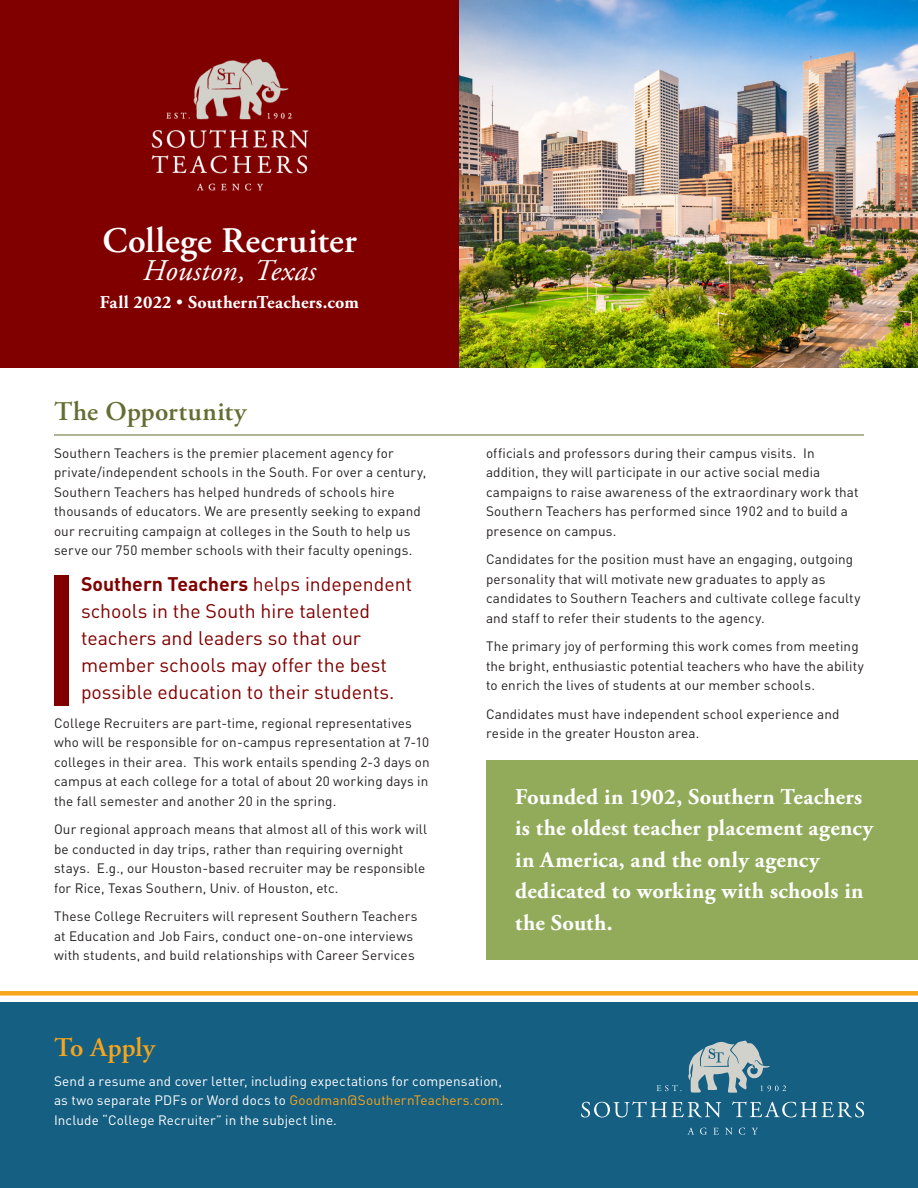
<style>
.page{position:relative;width:918px;height:1188px;background:#fff}
.page>*{position:absolute;margin:0;border:0;box-sizing:border-box;transform-origin:0 0}
.t1{font:600 36px "Adobe Garamond Pro";letter-spacing:.01em;color:#fff}
.t2{font:italic 30px "Adobe Garamond Pro";letter-spacing:.01em;color:#fff}
.Header_-_Interior{font:600 27px "Adobe Garamond Pro";letter-spacing:.015em;color:#656d33}
.t3{font:600 27px "Adobe Garamond Pro";color:#f9a51b}
.t4{font:700 22.5px/31.5px "Adobe Garamond Pro";letter-spacing:.01em;color:#fff}
.t5{font:19.5px/27px "DINOT";color:#800000}
.t6{font:700 18px "Adobe Garamond Pro";letter-spacing:.015em;color:#fff}
.t7{font:13.5px/19.5px "DINOT";letter-spacing:.01em;color:#231f20}
.t8{font:13.5px/19.5px "DINOT";letter-spacing:.01em;color:#fff;text-align:justify}
.s1{font-weight:400}
.s2{font-weight:700}
.s3{color:#f9a51b}
</style>
<div class="page">
<div style="left:0;top:0;width:918px;height:367px;background:#800000"></div>
<div style="left:0;top:1002px;width:918px;height:186px;background:#155f83"></div>
<svg style="left:657px;top:1085px;width:24px;height:6px"></svg>
<svg style="left:688px;top:1041px;width:98px;height:52px"></svg>
<svg style="left:581px;top:1101px;width:140px;height:16px"></svg>
<svg style="left:732px;top:1101px;width:132px;height:16px"></svg>
<svg style="left:687px;top:1128px;width:7px;height:7px"></svg>
<svg style="left:700px;top:1128px;width:7px;height:7px"></svg>
<svg style="left:713px;top:1128px;width:6px;height:7px"></svg>
<svg style="left:725px;top:1128px;width:8px;height:7px"></svg>
<svg style="left:739px;top:1128px;width:6px;height:7px"></svg>
<svg style="left:752px;top:1128px;width:6px;height:7px"></svg>
<div style="left:0;top:991px;width:918px;height:5px;background:#f9a51b"></div>
<div style="left:486px;top:760px;width:432px;height:199px;background:#91ab5a"></div>
<hr style="left:54px;top:435px;width:810px;height:1px;background:#656d33">
<img style="left:151px;top:58px;width:158px;height:133px">
<img style="left:460px;top:0;width:458px;height:367px">
<div style="left:54px;top:575px;width:14px;height:130px;background:#800000"></div>
<p class="t1" style="left:102px;top:220px;width:256px">College Recruiter</p>
<p class="t2" style="left:143px;top:253px;width:175px">Houston, Texas</p>
<p class="t6" style="left:100px;top:292px;width:261px">Fall 2022 <span class="s1">•</span> SouthernTeachers.com</p>
<p class="Header_-_Interior" style="left:54px;top:396px;width:194px">The Opportunity</p>
<p class="t7" style="left:54px;top:442px;width:374px">Southern Teachers is the premier placement agency for private/independent schools in the South. For over a century, Southern Teachers has helped hundreds of schools hire thousands of educators. We are presently seeking to expand our recruiting campaign at colleges in the South to help us serve our 750 member schools with their faculty openings.</p>
<p class="t5" style="left:81px;top:569px;width:333px"><span class="s2">Southern Teachers</span> helps independent schools in the South hire talented teachers and leaders so that our member schools may offer the best possible education to their students.</p>
<p class="t7" style="left:54px;top:712px;width:377px">College Recruiters are part-time, regional representatives who will be responsible for on-campus representation at 7-10 colleges in their area. This work entails spending 2-3 days on campus at each college for a total of about 20 working days in the fall semester and another 20 in the spring.</p>
<p class="t7" style="left:54px;top:819px;width:375px">Our regional approach means that almost all of this work will be conducted in day trips, rather than requiring overnight stays. E.g., our Houston-based recruiter may be responsible for Rice, Texas Southern, Univ. of Houston, etc.</p>
<p class="t7" style="left:54px;top:906px;width:365px">These College Recruiters will represent Southern Teachers at Education and Job Fairs, conduct one-on-one interviews with students, and build relationships with Career Services</p>
<p class="t3" style="left:54px;top:1032px;width:102px">To Apply</p>
<p class="t7" style="left:486px;top:442px;width:374px">officials and professors during their campus visits. In addition, they will participate in our active social media campaigns to raise awareness of the extraordinary work that Southern Teachers has performed since 1902 and to build a presence on campus.</p>
<p class="t7" style="left:486px;top:549px;width:376px">Candidates for the position must have an engaging, outgoing personality that will motivate new graduates to apply as candidates to Southern Teachers and cultivate college faculty and staff to refer their students to the agency.</p>
<p class="t7" style="left:486px;top:636px;width:380px">The primary joy of performing this work comes from meeting the bright, enthusiastic potential teachers who have the ability to enrich the lives of students at our member schools.</p>
<p class="t7" style="left:486px;top:703px;width:355px">Candidates must have independent school experience and reside in the greater Houston area.</p>
<p class="t4" style="left:515px;top:782px;width:360px">Founded in 1902, Southern Teachers is the oldest teacher placement agency in America, and the only agency dedicated to working with schools in the South.</p>
<p class="t8" style="left:54px;top:1070px;width:451px">Send a resume and cover letter, including expectations for compensation, as two separate PDFs or Word docs to <span class="s3">Goodman@SouthernTeachers.com</span>.<br>Include “College Recruiter” in the subject line.</p>
</div>
